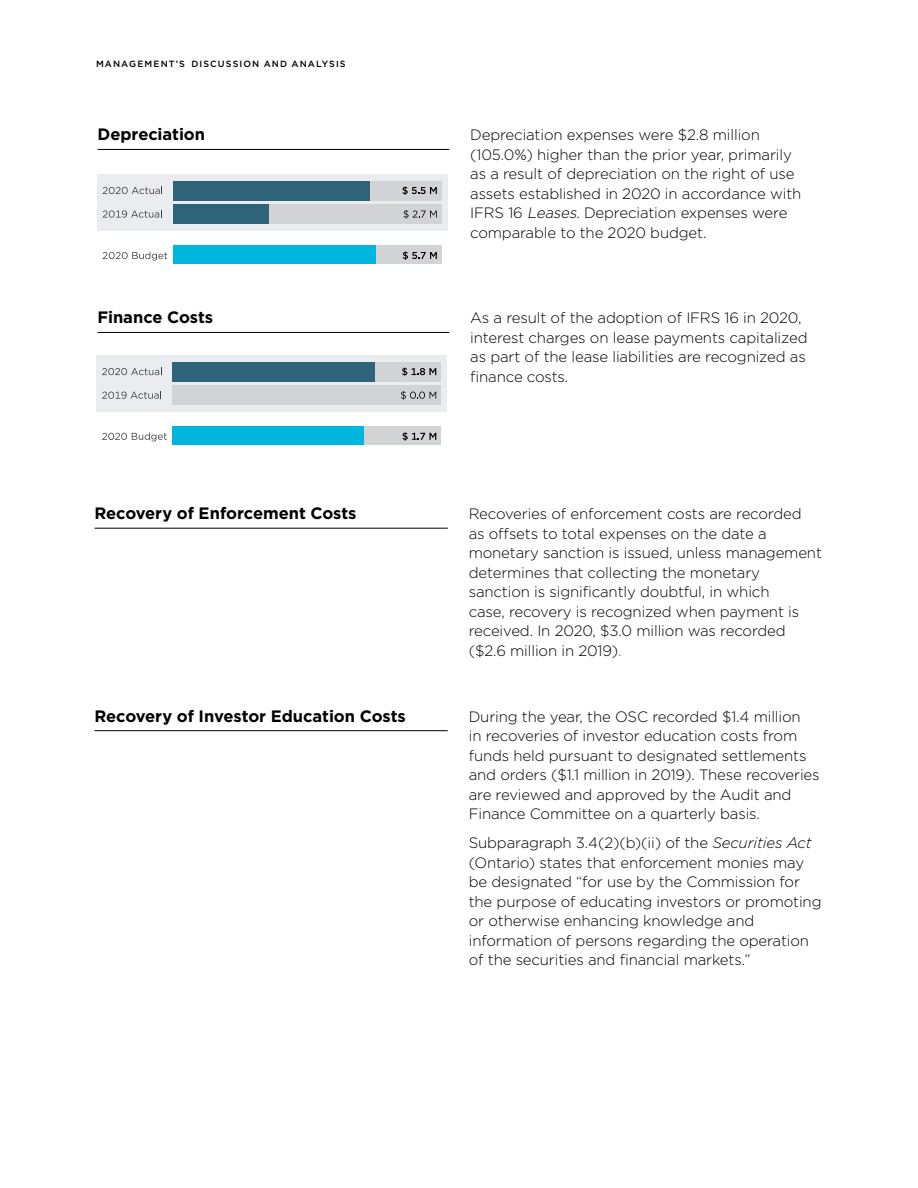
<style>
.page{position:relative;width:918px;height:1188px;background:#fff}
.page>*{position:absolute;margin:0;border:0;box-sizing:border-box;transform-origin:0 0}
.H3_w__rule{font:700 16.5px "Gotham";letter-spacing:-.005em;color:#000}
.Body_first{font:300 15px/19.5px "Gotham";letter-spacing:-.01em;color:#000}
.t1{font:500 9px "Gotham";letter-spacing:.12em;color:#000}
.s1{font-style:italic}
.s2{color:#2d6277}
</style>
<div class="page">
<hr style="left:98px;top:332px;width:351px;height:1px;background:#000">
<hr style="left:94px;top:730px;width:354px;height:1px;background:#000">
<hr style="left:98px;top:149px;width:351px;height:1px;background:#000">
<div style="left:97px;top:174px;width:350px;height:57px;background:#ebecef"></div>
<div style="left:176px;top:181px;width:265px;height:19px;background:#d1d3d4"></div>
<div style="left:173px;top:181px;width:196px;height:19px;background:#2f6379"></div>
<svg style="left:103px;top:187px;width:59px;height:7px"></svg>
<svg style="left:402px;top:186px;width:35px;height:9px"></svg>
<div style="left:255px;top:204px;width:186px;height:20px;background:#d1d3d4"></div>
<div style="left:173px;top:204px;width:96px;height:20px;background:#2f6379"></div>
<svg style="left:103px;top:210px;width:59px;height:8px"></svg>
<svg style="left:403px;top:210px;width:34px;height:9px"></svg>
<div style="left:258px;top:245px;width:183px;height:19px;background:#d1d3d4"></div>
<div style="left:173px;top:245px;width:203px;height:19px;background:#00b6de"></div>
<svg style="left:103px;top:252px;width:64px;height:9px"></svg>
<svg style="left:403px;top:251px;width:34px;height:9px"></svg>
<hr style="left:94px;top:528px;width:354px;height:1px;background:#000">
<div style="left:96px;top:355px;width:350px;height:56px;background:#ebecef"></div>
<div style="left:175px;top:362px;width:266px;height:20px;background:#d1d3d4"></div>
<div style="left:173px;top:362px;width:202px;height:20px;background:#2f6379"></div>
<svg style="left:102px;top:368px;width:60px;height:7px"></svg>
<svg style="left:402px;top:368px;width:34px;height:8px"></svg>
<div style="left:173px;top:385px;width:268px;height:20px;background:#d1d3d4"></div>
<svg style="left:102px;top:391px;width:59px;height:8px"></svg>
<svg style="left:401px;top:391px;width:35px;height:9px"></svg>
<div style="left:258px;top:426px;width:183px;height:19px;background:#d1d3d4"></div>
<div style="left:173px;top:426px;width:191px;height:19px;background:#00b6de"></div>
<svg style="left:102px;top:433px;width:65px;height:8px"></svg>
<svg style="left:402px;top:432px;width:34px;height:9px"></svg>
<p class="t1" style="left:96px;top:58px;width:251px">MANAGEMENT’S DISCUSSION AND ANALYSIS</p>
<h3 class="H3_w__rule" style="left:98px;top:123px;width:109px">Depreciation</h3>
<p class="Body_first" style="left:470px;top:125px;width:333px">Depreciation expenses were $2.8 million (105.0%) higher than the prior year, primarily as a result of depreciation on the right of use assets established in 2020 in accordance with IFRS 16 <span class="s1">Leases</span>. Depreciation expenses were comparable to the 2020 budget.</p>
<h3 class="H3_w__rule" style="left:98px;top:306px;width:117px">Finance Costs</h3>
<p class="Body_first" style="left:470px;top:308px;width:339px">As a result of the adoption of IFRS 16 in 2020, interest charges on lease payments capitalized as part of the lease liabilities are recognized as finance costs.</p>
<h3 class="H3_w__rule" style="left:94px;top:502px;width:264px">Recovery of Enforcement Costs</h3>
<p class="Body_first" style="left:469px;top:504px;width:355px">Recoveries of enforcement costs are recorded<br>as offsets to total expenses on the date a monetary sanction is issued, unless management determines that collecting the monetary sanction is significantly doubtful, in which<br>case, recovery is recognized when payment is received. In 2020, $3.0 million was recorded ($2.6 million in 2019)<span class="s2">.</span></p>
<h3 class="H3_w__rule" style="left:94px;top:705px;width:313px">Recovery of Investor Education Costs</h3>
<p class="Body_first" style="left:469px;top:706px;width:352px">During the year, the OSC recorded $1.4 million<br>in recoveries of investor education costs from funds held pursuant to designated settlements and orders ($1.1 million in 2019). These recoveries are reviewed and approved by the Audit and Finance Committee on a quarterly basis.</p>
<p class="Body_first" style="left:469px;top:833px;width:354px">Subparagraph 3.4(2)(b)(ii) of the <span class="s1">Securities Act </span>(Ontario) states that enforcement monies may be designated “for use by the Commission for the purpose of educating investors or promoting or otherwise enhancing knowledge and information of persons regarding the operation of the securities and financial markets.”</p>
</div>
